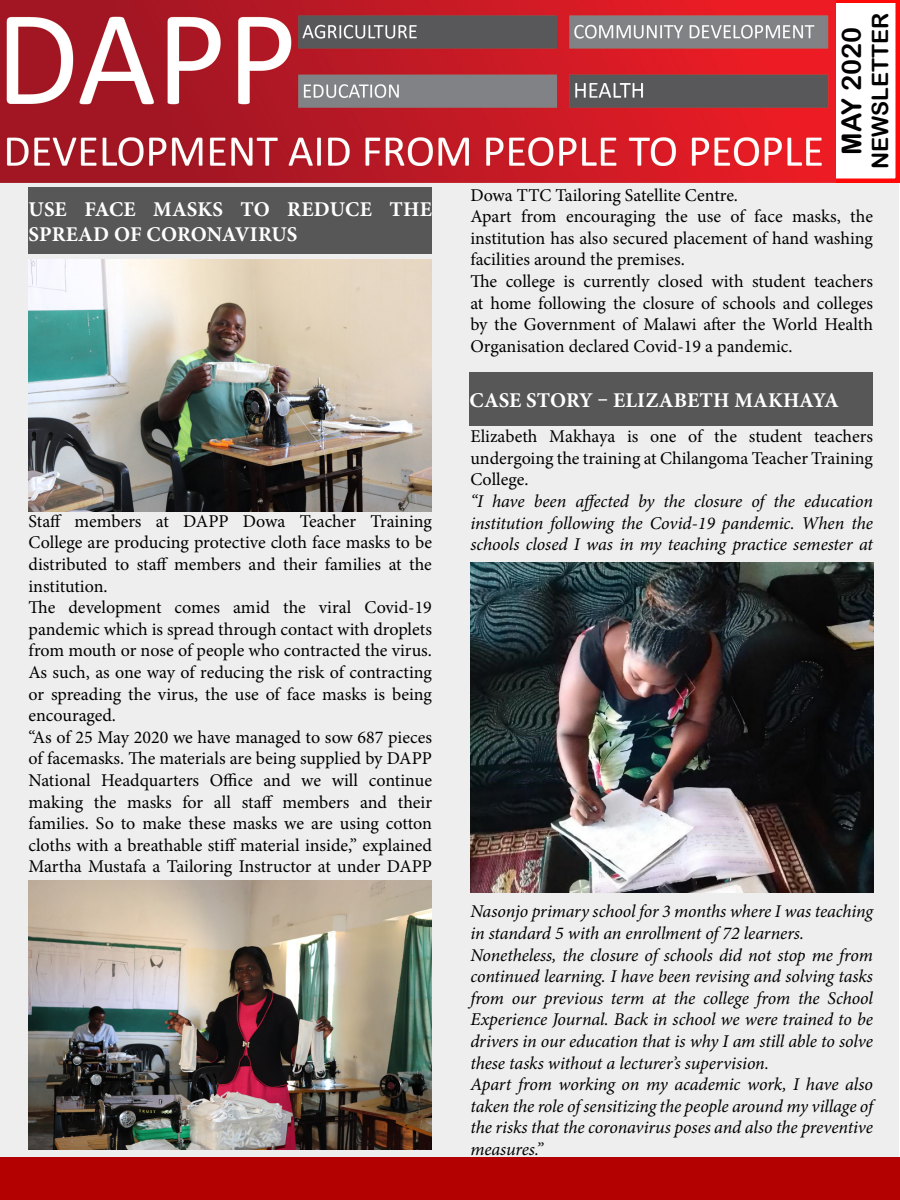
<style>
.page{position:relative;width:900px;height:1200px;background:#fff}
.page>*{position:absolute;margin:0;border:0;box-sizing:border-box;transform-origin:0 0}
.t1{font:27px "Arial Rounded MT Bold";color:#000}
.t2{font:22.5px "Arial Rounded MT Bold";color:#000}
.t3{font:700 21px/25.2px "Minion Pro";letter-spacing:.01em;color:#fff}
.t4{font:18px/21.6px "Minion Pro";color:#000;text-align:justify}
.t5{font:italic 18px/21.6px "Minion Pro";letter-spacing:-.005em;color:#000;text-align:justify}
</style>
<div class="page">
<div style="left:1px;top:1px;width:898px;height:1198px;background:#eeeeef"></div>
<svg style="left:835px;top:0;width:65px;height:183px;background:#fee1e1"></svg>
<div style="left:1px;top:1157px;width:899px;height:43px;background:#b30000"></div>
<img style="left:0;top:0;width:835px;height:183px">
<div style="left:470px;top:372px;width:403px;height:54px;background:#575757"></div>
<div style="left:28px;top:187px;width:404px;height:67px;background:#575757"></div>
<img style="left:28px;top:881px;width:404px;height:269px">
<img style="left:28px;top:259px;width:404px;height:253px">
<img style="left:470px;top:562px;width:404px;height:330px">
<p class="t3" style="left:29px;top:196px;width:405px">USE FACE MASKS TO REDUCE THE<br>SPREAD OF CORONAVIRUS</p>
<p class="t4" style="left:28px;top:510px;width:405px">Staff members at DAPP Dowa Teacher Training College are producing protective cloth face masks to be distributed to staff members and their families at the institution.</p>
<p class="t4" style="left:28px;top:597px;width:405px">The development comes amid the viral Covid-19 pandemic which is spread through contact with droplets from mouth or nose of people who contracted the virus.<br>As such, as one way of reducing the risk of contracting or spreading the virus, the use of face masks is being encouraged.</p>
<p class="t4" style="left:28px;top:726px;width:405px">“As of 25 May 2020 we have managed to sow 687 pieces of facemasks. The materials are being supplied by DAPP National Headquarters Office and we will continue making the masks for all staff members and their families. So to make these masks we are using cotton cloths with a breathable stiff material inside,” explained Martha Mustafa a Tailoring Instructor at under DAPP</p>
<p class="t1" style="left:836px;top:155px;width:129px;rotate:-90deg">MAY 2020</p>
<p class="t2" style="left:867px;top:169px;width:158px;rotate:-90deg">NEWSLETTER</p>
<p class="t4" style="left:470px;top:184px;width:269px">Dowa TTC Tailoring Satellite Centre.</p>
<p class="t4" style="left:470px;top:206px;width:404px">Apart from encouraging the use of face masks, the institution has also secured placement of hand washing facilities around the premises.</p>
<p class="t4" style="left:470px;top:271px;width:404px">The college is currently closed with student teachers at home following the closure of schools and colleges by the Government of Malawi after the World Health Organisation declared Covid-19 a pandemic.</p>
<p class="t3" style="left:470px;top:387px;width:371px">CASE STORY – ELIZABETH MAKHAYA</p>
<p class="t4" style="left:470px;top:426px;width:404px">Elizabeth Makhaya is one of the student teachers undergoing the training at Chilangoma Teacher Training College.</p>
<p class="t5" style="left:470px;top:490px;width:404px">“I have been affected by the closure of the education institution following the Covid-19 pandemic. When the schools closed I was in my teaching practice semester at</p>
<p class="t5" style="left:470px;top:901px;width:404px">Nasonjo primary school for 3 months where I was teaching in standard 5 with an enrollment of 72 learners.</p>
<p class="t5" style="left:470px;top:944px;width:404px">Nonetheless, the closure of schools did not stop me from continued learning. I have been revising and solving tasks from our previous term at the college from the School Experience Journal. Back in school we were trained to be drivers in our education that is why I am still able to solve these tasks without a lecturer’s supervision.</p>
<p class="t5" style="left:470px;top:1074px;width:404px">Apart from working on my academic work, I have also taken the role of sensitizing the people around my village of the risks that the coronavirus poses and also the preventive measures.”</p>
</div>
